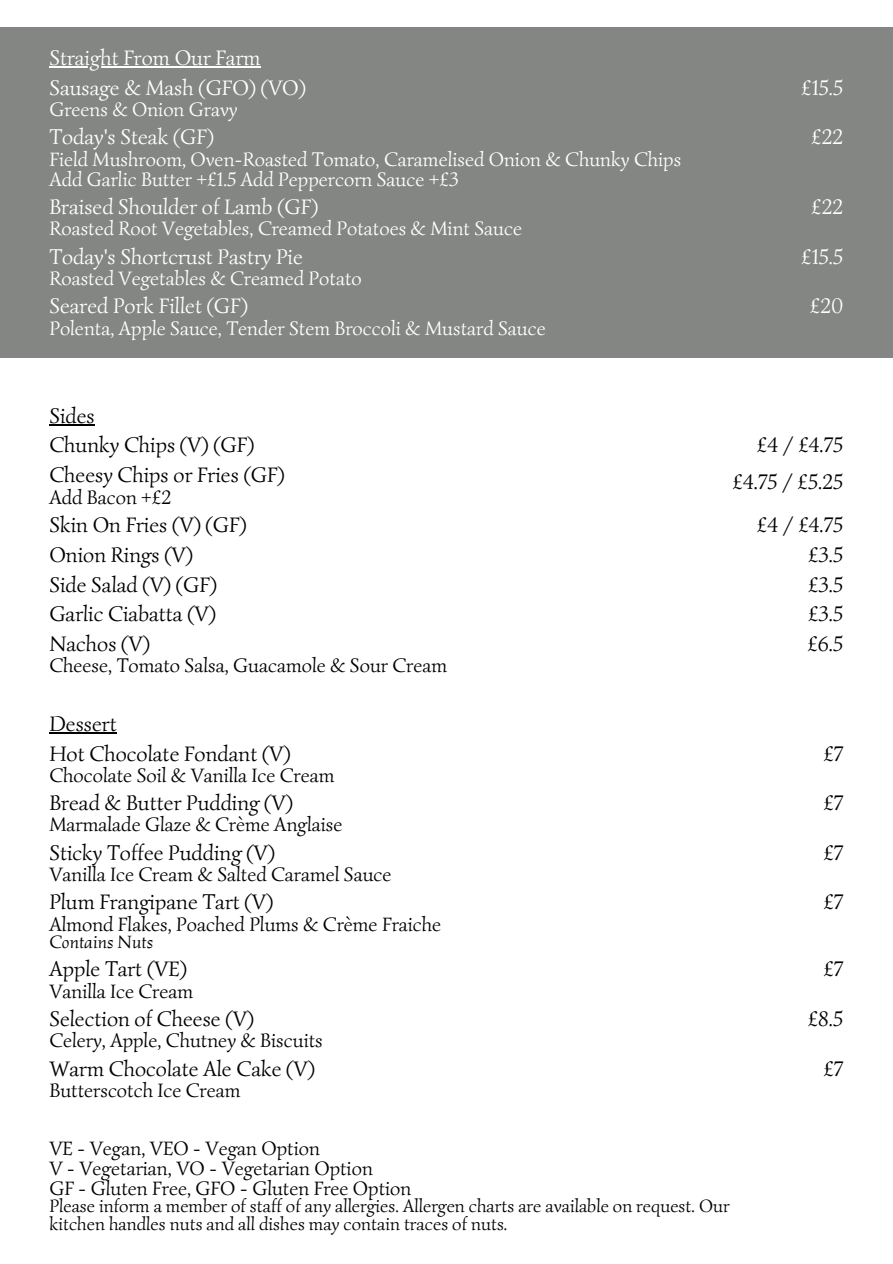
<style>
.page{position:relative;width:893px;height:1264px;background:#fff}
.page>*{position:absolute;margin:0;border:0;box-sizing:border-box;transform-origin:0 0}
.t1{font:21.6px "Simonetta";color:#000}
.t2{font:21.6px "Simonetta";color:#fff}
.t3{font:19.95px "Simonetta";color:#000}
.t4{font:19.95px "Simonetta";color:#fff}
.t5{font:18.3px/17.5px "Simonetta";color:#000}
.t6{font:italic 18.3px "Simonetta";color:#000}
</style>
<div class="page">
<div style="left:0;top:27px;width:892px;height:330px;background:#848683"></div>
<hr style="left:49px;top:424px;width:46px;height:1px;background:#000">
<hr style="left:49px;top:732px;width:68px;height:1px;background:#000">
<hr style="left:49px;top:66px;width:211px;height:1px;background:#fff">
<p class="t2" style="left:49px;top:44px;width:213px">Straight From Our Farm</p>
<p class="t2" style="left:49px;top:74px;width:258px">Sausage &amp; Mash (GFO) (VO)</p>
<p class="t4" style="left:49px;top:97px;width:190px">Greens &amp; Onion Gravy</p>
<p class="t2" style="left:49px;top:124px;width:166px">Today's Steak (GF)</p>
<p class="t4" style="left:49px;top:146px;width:633px">Field Mushroom, Oven-Roasted Tomato, Caramelised Onion &amp; Chunky Chips</p>
<p class="t4" style="left:49px;top:166px;width:411px">Add Garlic Butter +£1.5 Add Peppercorn Sauce +£3</p>
<p class="t2" style="left:49px;top:193px;width:270px">Braised Shoulder of Lamb (GF)</p>
<p class="t4" style="left:49px;top:216px;width:474px">Roasted Root Vegetables, Creamed Potatoes &amp; Mint Sauce</p>
<p class="t2" style="left:49px;top:243px;width:255px">Today's Shortcrust Pastry Pie</p>
<p class="t4" style="left:49px;top:266px;width:314px">Roasted Vegetables &amp; Creamed Potato</p>
<p class="t2" style="left:49px;top:292px;width:200px">Seared Pork Fillet (GF)</p>
<p class="t4" style="left:49px;top:315px;width:498px">Polenta, Apple Sauce, Tender Stem Broccoli &amp; Mustard Sauce</p>
<p class="t2" style="left:801px;top:74px;width:44px">£15.5</p>
<p class="t2" style="left:811px;top:124px;width:33px">£22</p>
<p class="t2" style="left:811px;top:193px;width:33px">£22</p>
<p class="t2" style="left:801px;top:243px;width:44px">£15.5</p>
<p class="t2" style="left:809px;top:292px;width:35px">£20</p>
<p class="t1" style="left:49px;top:402px;width:47px">Sides</p>
<p class="t1" style="left:49px;top:431px;width:207px">Chunky Chips (V) (GF)</p>
<p class="t1" style="left:756px;top:431px;width:88px">£4 / £4.75</p>
<p class="t1" style="left:49px;top:461px;width:237px">Cheesy Chips or Fries (GF)</p>
<p class="t3" style="left:49px;top:484px;width:123px">Add Bacon +£2</p>
<p class="t1" style="left:732px;top:468px;width:112px">£4.75 / £5.25</p>
<p class="t1" style="left:49px;top:511px;width:199px">Skin On Fries (V) (GF)</p>
<p class="t1" style="left:756px;top:511px;width:88px">£4 / £4.75</p>
<p class="t1" style="left:49px;top:541px;width:145px">Onion Rings (V)</p>
<p class="t1" style="left:808px;top:541px;width:37px">£3.5</p>
<p class="t1" style="left:49px;top:571px;width:169px">Side Salad (V) (GF)</p>
<p class="t1" style="left:808px;top:571px;width:37px">£3.5</p>
<p class="t1" style="left:49px;top:630px;width:102px">Nachos (V)</p>
<p class="t3" style="left:49px;top:653px;width:399px">Cheese, Tomato Salsa, Guacamole &amp; Sour Cream</p>
<p class="t1" style="left:49px;top:600px;width:168px">Garlic Ciabatta (V)</p>
<p class="t1" style="left:808px;top:600px;width:37px">£3.5</p>
<p class="t1" style="left:807px;top:630px;width:37px">£6.5</p>
<p class="t1" style="left:49px;top:710px;width:69px">Dessert</p>
<p class="t1" style="left:49px;top:739px;width:243px">Hot Chocolate Fondant (V)</p>
<p class="t3" style="left:49px;top:762px;width:287px">Chocolate Soil &amp; Vanilla Ice Cream</p>
<p class="t1" style="left:49px;top:789px;width:245px">Bread &amp; Butter Pudding (V)</p>
<p class="t3" style="left:49px;top:812px;width:294px">Marmalade Glaze &amp; Crème Anglaise</p>
<p class="t1" style="left:49px;top:839px;width:227px">Sticky Toffee Pudding (V)</p>
<p class="t3" style="left:49px;top:861px;width:344px">Vanilla Ice Cream &amp; Salted Caramel Sauce</p>
<p class="t1" style="left:49px;top:888px;width:225px">Plum Frangipane Tart (V)</p>
<p class="t3" style="left:49px;top:911px;width:393px">Almond Flakes, Poached Plums &amp; Crème Fraiche</p>
<p class="t6" style="left:49px;top:930px;width:105px">Contains Nuts</p>
<p class="t1" style="left:49px;top:955px;width:139px">Apple Tart (VE)</p>
<p class="t3" style="left:49px;top:978px;width:145px">Vanilla Ice Cream</p>
<p class="t1" style="left:49px;top:1005px;width:206px">Selection of Cheese (V)</p>
<p class="t3" style="left:49px;top:1028px;width:275px">Celery, Apple, Chutney &amp; Biscuits</p>
<p class="t1" style="left:49px;top:1054px;width:267px">Warm Chocolate Ale Cake (V)</p>
<p class="t3" style="left:49px;top:1077px;width:193px">Butterscotch Ice Cream</p>
<p class="t3" style="left:49px;top:1135px;width:272px">VE - Vegan, VEO - Vegan Option</p>
<p class="t3" style="left:49px;top:1155px;width:325px">V - Vegetarian, VO - Vegetarian Option</p>
<p class="t3" style="left:49px;top:1175px;width:363px">GF - Gluten Free, GFO - Gluten Free Option</p>
<p class="t5" style="left:49px;top:1197px;width:681px">Please inform a member of staff of any allergies. Allergen charts are available on request. Our kitchen handles nuts and all dishes may contain traces of nuts.</p>
<p class="t1" style="left:823px;top:739px;width:21px">£7</p>
<p class="t1" style="left:823px;top:789px;width:21px">£7</p>
<p class="t1" style="left:823px;top:839px;width:21px">£7</p>
<p class="t1" style="left:823px;top:888px;width:21px">£7</p>
<p class="t1" style="left:823px;top:955px;width:21px">£7</p>
<p class="t1" style="left:807px;top:1005px;width:37px">£8.5</p>
<p class="t1" style="left:823px;top:1054px;width:21px">£7</p>
</div>
